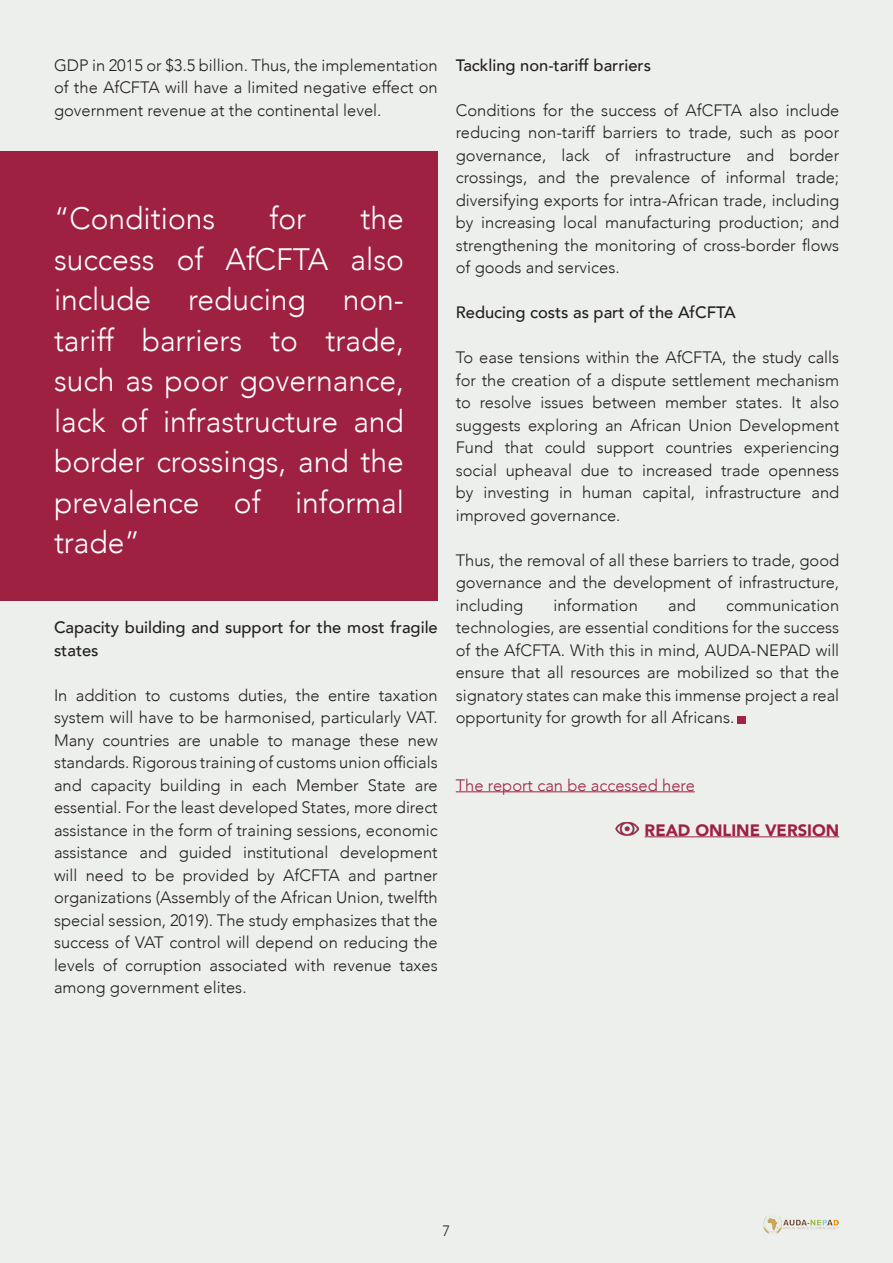
<style>
.page{position:relative;width:893px;height:1263px;background:#fff}
.page>*{position:absolute;margin:0;border:0;box-sizing:border-box;transform-origin:0 0}
.t1{font:300 30.9px/40.5px "Avenir";color:#fff;text-align:justify}
.t2{font:300 16.5px/22.5px "Avenir";color:#231f20;text-align:justify}
.t3{font:500 16.5px/22.5px "Avenir";color:#231f20}
.t4{font:300 16.5px "Avenir";color:#9e2142}
.t5{font:900 16.5px "Avenir";color:#9e2142}
.t6{font:300 15px "Avenir";color:#231f20}
</style>
<div class="page">
<div style="left:1px;top:0;width:892px;height:1263px;background:#edefed"></div>
<img style="left:764px;top:1216px;width:75px;height:17px">
<hr style="left:456px;top:791px;width:239px;height:1px;background:#9e2142">
<hr style="left:645px;top:836px;width:194px;height:1px;background:#9e2142">
<div style="left:737px;top:716px;width:9px;height:7px;background:#a22343"></div>
<img style="left:616px;top:822px;width:22px;height:14px">
<div style="left:1px;top:152px;width:437px;height:449px;background:#9e2142"></div>
<p class="t2" style="left:54px;top:54px;width:385px">GDP in 2015 or $3.5 billion. Thus, the implementation of the AfCFTA will have a limited negative effect on government revenue at the continental level.</p>
<p class="t1" style="left:54px;top:198px;width:163px">“Conditions</p>
<p class="t1" style="left:270px;top:198px;width:38px">for</p>
<p class="t1" style="left:54px;top:198px;width:351px;text-indent:307px">the success of AfCFTA also include reducing non&shy;tariff barriers to trade, such as poor governance, lack of infrastructure and border crossings, and the prevalence of informal trade”</p>
<p class="t3" style="left:54px;top:615px;width:385px">Capacity building and support for the most fragile states</p>
<p class="t2" style="left:54px;top:684px;width:385px">In addition to customs duties, the entire taxation system will have to be harmonised, particularly VAT.<br>Many countries are unable to manage these new standards. Rigorous training of customs union officials and capacity building in each Member State are essential. For the least developed States, more direct assistance in the form of training sessions, economic assistance and guided institutional development will need to be provided by AfCFTA and partner organizations (Assembly of the African Union, twelfth special session, 2019). The study emphasizes that the success of VAT control will depend on reducing the levels of corruption associated with revenue taxes among government elites.</p>
<p class="t3" style="left:456px;top:53px;width:197px">Tackling non-tariff barriers</p>
<p class="t2" style="left:456px;top:99px;width:385px">Conditions for the success of AfCFTA also include reducing non-tariff barriers to trade, such as poor governance, lack of infrastructure and border crossings, and the prevalence of informal trade; diversifying exports for intra-African trade, including by increasing local manufacturing production; and strengthening the monitoring of cross-border flows of goods and services.</p>
<p class="t3" style="left:456px;top:300px;width:281px">Reducing costs as part of the AfCFTA</p>
<p class="t2" style="left:456px;top:346px;width:385px">To ease tensions within the AfCFTA, the study calls for the creation of a dispute settlement mechanism to resolve issues between member states. It also suggests exploring an African Union Development Fund that could support countries experiencing social upheaval due to increased trade openness by investing in human capital, infrastructure and improved governance.</p>
<p class="t2" style="left:456px;top:549px;width:385px">Thus, the removal of all these barriers to trade, good governance and the development of infrastructure, including</p>
<p class="t2" style="left:553px;top:594px;width:86px">information</p>
<p class="t2" style="left:668px;top:594px;width:29px">and</p>
<p class="t2" style="left:456px;top:594px;width:385px;text-indent:270px">communication technologies, are essential conditions for the success of the AfCFTA. With this in mind, AUDA-NEPAD will ensure that all resources are mobilized so that the signatory states can make this immense project a real opportunity for growth for all Africans.</p>
<p class="t4" style="left:456px;top:775px;width:241px">The report can be accessed here</p>
<p class="t5" style="left:645px;top:816px;width:196px">READ ONLINE VERSION</p>
<p class="t6" style="left:443px;top:1222px;width:9px">7</p>
</div>
